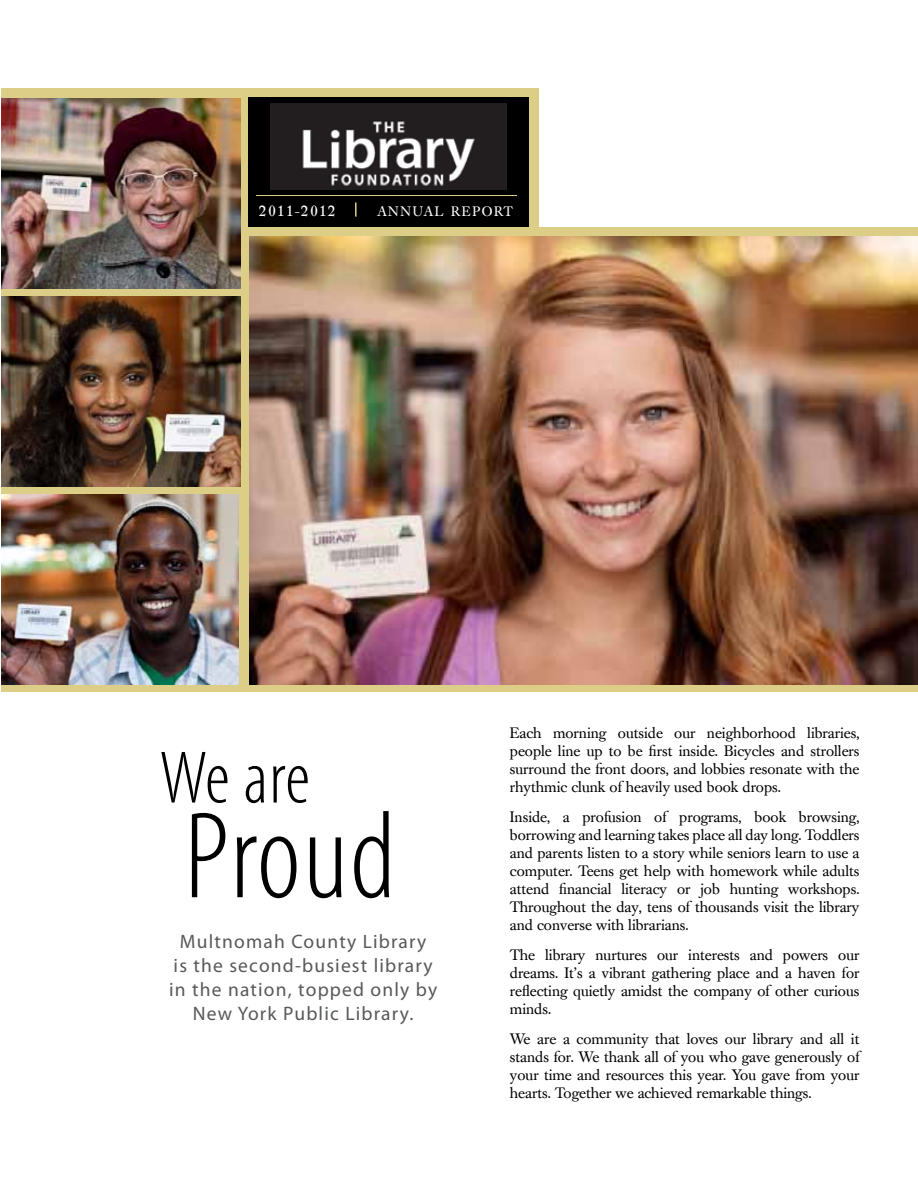
<style>
.page{position:relative;width:918px;height:1188px;background:#fff}
.page>*{position:absolute;margin:0;border:0;box-sizing:border-box;transform-origin:0 0}
.t1{font:300 condensed 124.5px "Myriad Pro";color:#000}
.t2{font:300 condensed 75px "Myriad Pro";color:#000}
.t3{font:19.5px/24px "Myriad Pro";letter-spacing:.06em;color:#58595b;text-align:center}
.t4{font:15px/18px "Caslon Book BE";color:#000;text-align:justify}
.t5{font:15px "Caslon Book BE";letter-spacing:.09em;color:#fff}
.t6{font:13.65px "Caslon Book BE";letter-spacing:.105em;color:#fff}
</style>
<div class="page">
<div style="left:2px;top:88px;width:537px;height:604px;background:#dcce86"></div>
<div style="left:248px;top:98px;width:281px;height:150px;background:#000"></div>
<div style="left:2px;top:227px;width:916px;height:465px;background:#dcce86"></div>
<img style="left:270px;top:104px;width:236px;height:85px">
<svg style="left:355px;top:202px;width:2px;height:15px"></svg>
<hr style="left:257px;top:195px;width:260px;height:1px;background:#dcce86">
<img style="left:250px;top:237px;width:668px;height:447px">
<img style="left:2px;top:98px;width:239px;height:190px">
<img style="left:2px;top:297px;width:239px;height:190px">
<img style="left:2px;top:494px;width:237px;height:190px">
<p class="t5" style="left:259px;top:202px;width:78px">2011-2012</p>
<p class="t6" style="left:377px;top:204px;width:138px">ANNUAL REPORT</p>
<h2 class="t2" style="left:159px;top:733px;width:152px">We are</h2>
<h1 class="t1" style="left:184px;top:783px;width:213px">Proud</h1>
<h3 class="t3" style="left:169px;top:929px;width:270px">Multnomah County Library<br>is the second-busiest library in the nation, topped only by<br>New York Public Library.</h3>
<p class="t4" style="left:510px;top:724px;width:351px">Each morning outside our neighborhood libraries, people line up to be first inside. Bicycles and strollers surround the front doors, and lobbies resonate with the rhythmic clunk of heavily used book drops.</p>
<p class="t4" style="left:510px;top:808px;width:351px">Inside, a profusion of programs, book browsing, borrowing and learning takes place all day long. Toddlers and parents listen to a story while seniors learn to use a computer. Teens get help with homework while adults attend financial literacy or job hunting workshops.<br>Throughout the day, tens of thousands visit the library and converse with librarians.</p>
<p class="t4" style="left:510px;top:946px;width:351px">The library nurtures our interests and powers our dreams. It’s a vibrant gathering place and a haven for reflecting quietly amidst the company of other curious minds.</p>
<p class="t4" style="left:510px;top:1030px;width:351px">We are a community that loves our library and all it stands for. We thank all of you who gave generously of your time and resources this year. You gave from your hearts. Together we achieved remarkable things.</p>
</div>
